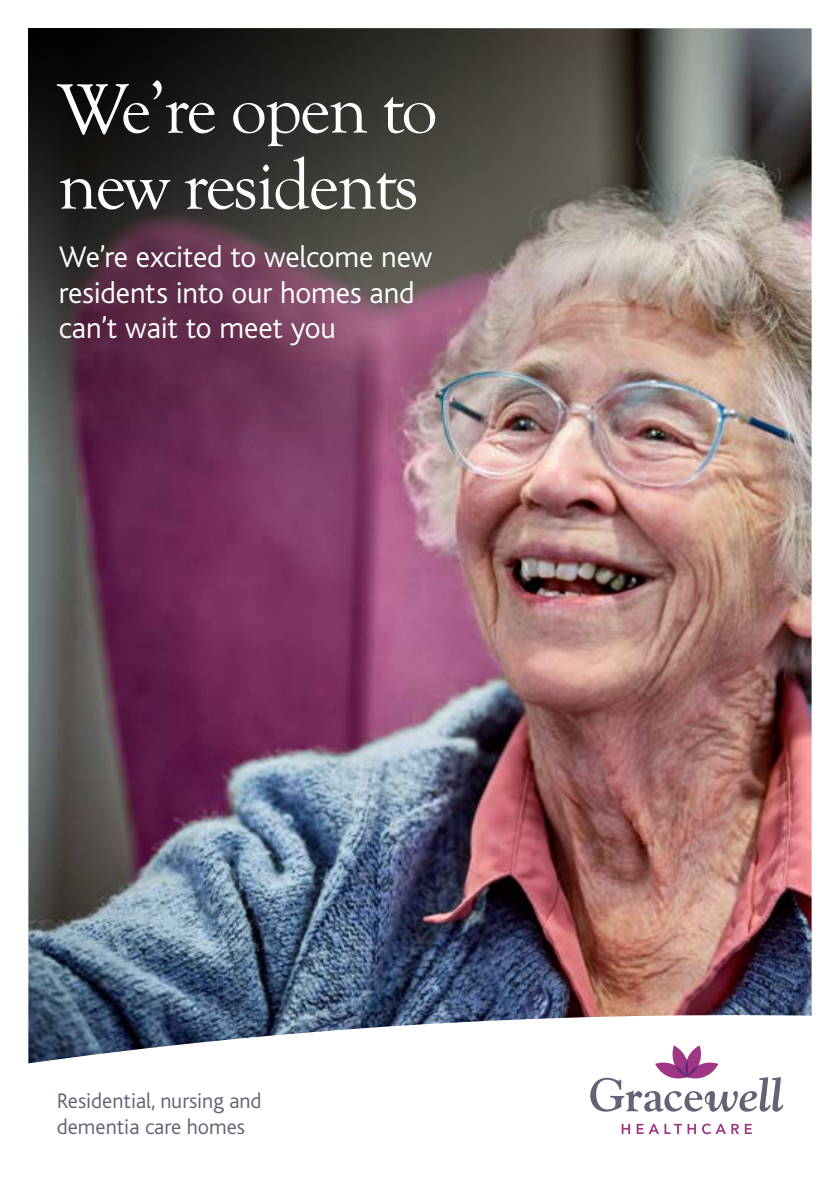
<style>
.page{position:relative;width:840px;height:1191px;background:#fff}
.page>*{position:absolute;margin:0;border:0;box-sizing:border-box;transform-origin:0 0}
.t1{font:72px/76px "Goudy Old Style T";letter-spacing:-.03em;color:#fff}
.t2{font:300 31px/35.2px "Bliss";letter-spacing:-.005em;color:#fff}
.t3{font:300 22px/26px "Bliss";color:#656275}
</style>
<div class="page">
<img style="left:28px;top:476px;width:783px;height:587px">
<img style="left:28px;top:28px;width:783px;height:448px">
<svg style="left:590px;top:1045px;width:192px;height:66px"></svg>
<svg style="left:621px;top:1123px;width:8px;height:11px"></svg>
<svg style="left:636px;top:1123px;width:22px;height:11px"></svg>
<svg style="left:664px;top:1123px;width:17px;height:11px"></svg>
<svg style="left:687px;top:1123px;width:8px;height:11px"></svg>
<svg style="left:702px;top:1123px;width:23px;height:11px"></svg>
<svg style="left:731px;top:1123px;width:7px;height:11px"></svg>
<svg style="left:744px;top:1123px;width:7px;height:11px"></svg>
<h1 class="t1" style="left:58px;top:72px;width:381px">We’re open to new residents</h1>
<p class="t2" style="left:59px;top:240px;width:374px">We’re excited to welcome new residents into our homes and can’t wait to meet you</p>
<p class="t3" style="left:57px;top:1088px;width:206px">Residential, nursing and dementia care homes</p>
</div>
